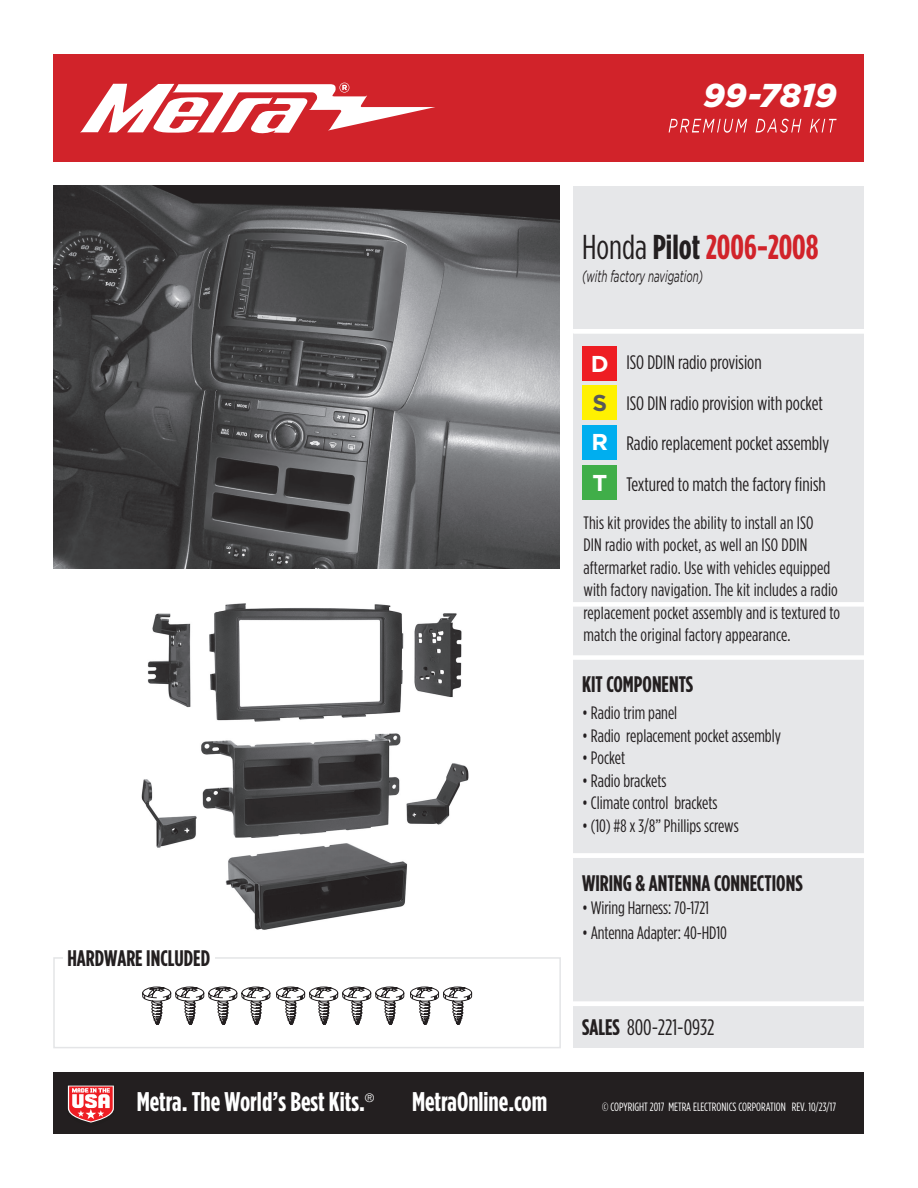
<style>
.page{position:relative;width:918px;height:1188px;background:#fff}
.page>*{position:absolute;margin:0;border:0;box-sizing:border-box;transform-origin:0 0}
.t1{font:700 34.5px "Gotham Condensed";color:#d1232a}
.t2{font:italic 900 33px "Gotham";letter-spacing:-.01em;color:#fff}
.t3{font:700 27px "Gotham Condensed";color:#fff}
.t4{font:700 22.95px/40.3px "Gotham";color:#fff}
.t5{font:700 22.95px "Gotham";color:#57585a}
.t6{font:700 22.5px "Gotham Condensed";color:#231f20}
.t7{font:22.5px "Gotham Condensed";color:#231f20}
.t8{font:19.5px/40.5px "Gotham Condensed";color:#231f20}
.t9{font:18px/22.5px "Gotham Condensed";letter-spacing:.005em;color:#231f20}
.t10{font:italic 16.5px "Gotham";color:#231f20;scale:.6 1}
.t11{font:12px "Gotham Condensed";color:#fff}
.t12{font:300 12px "Helvetica Neue";color:#fff}
.s1{font-weight:400;color:#231f20}
.s2{color:#231f20}
.s3{font-weight:700}
</style>
<div class="page">
<div style="left:53px;top:1072px;width:810px;height:62px;background:#231f20"></div>
<img style="left:53px;top:186px;width:506px;height:382px">
<div style="left:53px;top:54px;width:810px;height:108px;background:#d1232a"></div>
<svg style="left:80px;top:83px;width:355px;height:51px"></svg>
<svg style="left:669px;top:119px;width:168px;height:14px"></svg>
<div style="left:573px;top:186px;width:290px;height:862px;background:#e6e7e9"></div>
<hr style="left:573px;top:329px;width:295px;height:4px;background:#fff">
<div style="left:583px;top:346px;width:34px;height:35px;background:#ee1d23"></div>
<div style="left:583px;top:386px;width:34px;height:34px;background:#fff101"></div>
<div style="left:583px;top:425px;width:34px;height:35px;background:#00aeef"></div>
<div style="left:583px;top:465px;width:34px;height:35px;background:#40ae49"></div>
<div style="left:572px;top:655px;width:294px;height:5px;background:#fff"></div>
<svg style="left:67px;top:1085px;width:47px;height:38px"></svg>
<div style="left:53px;top:957px;width:508px;height:91px;border:2px solid #e4e5e7"></div>
<div style="left:572px;top:602px;width:295px;height:5px;background:#fff"></div>
<div style="left:572px;top:853px;width:295px;height:5px;background:#fff"></div>
<hr style="left:572px;top:1002px;width:295px;height:4px;background:#fff">
<svg style="left:142px;top:987px;width:128px;height:38px"></svg>
<svg style="left:276px;top:987px;width:128px;height:38px"></svg>
<svg style="left:410px;top:987px;width:63px;height:38px"></svg>
<img style="left:141px;top:603px;width:328px;height:327px">
<div style="left:63px;top:947px;width:151px;height:24px;background:#fff"></div>
<h2 class="t2" style="left:704px;top:77px;width:135px">99-7819</h2>
<h1 class="t1" style="left:582px;top:228px;width:238px"><span class="s1">Honda</span> <span class="s2">Pilot</span> 2006-2008</h1>
<p class="t10" style="left:582px;top:267px;width:203px">(with factory navigation)</p>
<p class="t8" style="left:626px;top:342px;width:204px">ISO DDIN radio provision<br>ISO DIN radio provision with pocket Radio replacement pocket assembly Textured to match the factory finish</p>
<p class="t4" style="left:591px;top:343px;width:19px">D</p>
<p class="t5" style="left:593px;top:390px;width:16px">S</p>
<p class="t4" style="left:592px;top:422px;width:18px">R<br>T</p>
<p class="t9" style="left:583px;top:511px;width:258px">This kit provides the ability to install an ISO<br>DIN radio with pocket, as well an ISO DDIN aftermarket radio. Use with vehicles equipped with factory navigation. The kit includes a radio replacement pocket assembly and is textured to match the original factory appearance.</p>
<p class="t6" style="left:582px;top:672px;width:113px">KIT COMPONENTS</p>
<p class="t9" style="left:582px;top:702px;width:97px">• Radio trim panel</p>
<p class="t9" style="left:582px;top:724px;width:200px">• Radio replacement pocket assembly</p>
<p class="t9" style="left:582px;top:747px;width:45px">• Pocket</p>
<p class="t9" style="left:582px;top:769px;width:86px">• Radio brackets</p>
<p class="t9" style="left:582px;top:792px;width:137px">• Climate control brackets</p>
<p class="t9" style="left:582px;top:814px;width:158px">• (10) #8 x 3/8” Phillips screws</p>
<p class="t6" style="left:67px;top:945px;width:144px">HARDWARE INCLUDED</p>
<p class="t6" style="left:582px;top:871px;width:222px">WIRING &amp; ANTENNA CONNECTIONS</p>
<p class="t9" style="left:582px;top:896px;width:129px">• Wiring Harness: 70-1721</p>
<p class="t9" style="left:582px;top:921px;width:146px">• Antenna Adapter: 40-HD10</p>
<p class="t7" style="left:582px;top:1015px;width:134px"><span class="s3">SALES</span> 800-221-0932</p>
<h3 class="t3" style="left:137px;top:1087px;width:230px">Metra. The World’s Best Kits.</h3>
<p class="t12" style="left:365px;top:1091px;width:11px">®</p>
<h3 class="t3" style="left:412px;top:1087px;width:137px">MetraOnline.com</h3>
<p class="t11" style="left:602px;top:1100px;width:235px">© COPYRIGHT 2017 METRA ELECTRONICS CORPORATION REV. 10/23/17</p>
</div>
